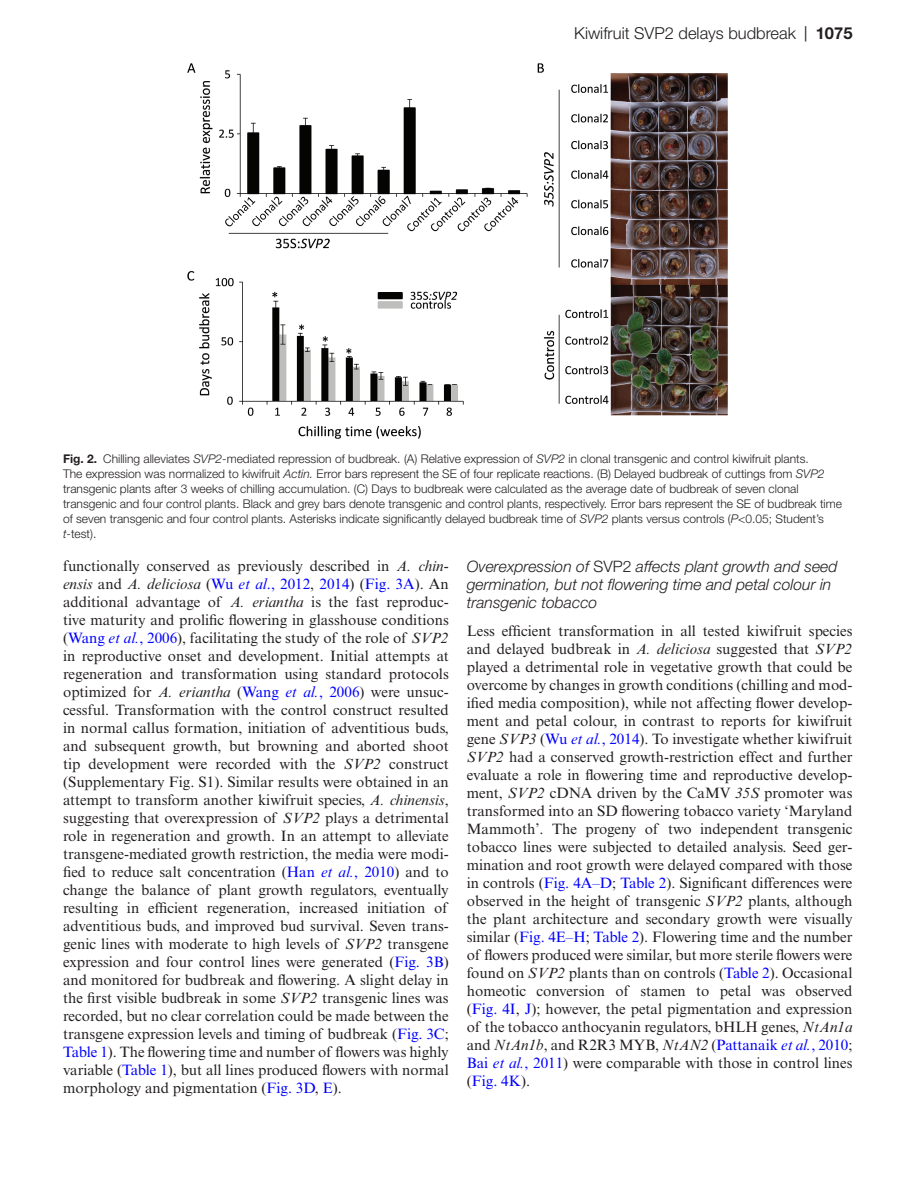
<style>
.page{position:relative;width:919px;height:1187px;background:#fff}
.page>*{position:absolute;margin:0;border:0;box-sizing:border-box;transform-origin:0 0}
.t1{font:300 16.5px "Helvetica Neue LT Std";color:#231f20}
.t2{font:italic 300 15.75px/18px "Helvetica Neue LT Std";color:#231f20}
.t3{font:15px/18px "Times New Roman MT Std";color:#231f20;text-align:justify}
.t4{font:300 12px/15px "Helvetica Neue LT Std";color:#231f20}
.s1{font-family:"Times New Roman MT Std";font-weight:400}
.s2{font-weight:700}
.s3{font-style:italic}
.s4{color:#00f}
.s5{font-style:italic;color:#00f}
.s6{font-style:normal}
</style>
<div class="page">
<img style="left:188px;top:63px;width:540px;height:375px">
<p class="t1" style="left:574px;top:23px;width:280px">Kiwifruit SVP2 delays budbreak <span class="s1">|</span> <span class="s2">1075</span></p>
<p class="t4" style="left:63px;top:450px;width:780px"><span class="s2">Fig. 2.</span> Chilling alleviates <span class="s3">SVP2</span>-mediated repression of budbreak. (A) Relative expression of <span class="s3">SVP2</span> in clonal transgenic and control kiwifruit plants.<br>The expression was normalized to kiwifruit <span class="s3">Actin.</span> Error bars represent the SE of four replicate reactions. (B) Delayed budbreak of cuttings from <span class="s3">SVP2 </span>transgenic plants after 3 weeks of chilling accumulation. (C) Days to budbreak were calculated as the average date of budbreak of seven clonal transgenic and four control plants. Black and grey bars denote transgenic and control plants, respectively. Error bars represent the SE of budbreak time of seven transgenic and four control plants. Asterisks indicate significantly delayed budbreak time of <span class="s3">SVP2</span> plants versus controls (<span class="s3">P</span>&lt;0.05; Student’s <span class="s3">t</span>-test).</p>
<p class="t3" style="left:63px;top:557px;width:387px">functionally conserved as previously described in <span class="s3">A. chin&shy;ensis</span> and <span class="s3">A. deliciosa</span> (<span class="s4">Wu</span> <span class="s5">et al</span><span class="s4">., 2012</span>, <span class="s4">2014</span>) (<span class="s4">Fig. 3A</span>). An additional advantage of <span class="s3">A. eriantha</span> is the fast reproduc&shy;tive maturity and prolific flowering in glasshouse conditions (<span class="s4">Wang</span> <span class="s5">et al.</span><span class="s4">, 2006</span>), facilitating the study of the role of <span class="s3">SVP2 </span>in reproductive onset and development. Initial attempts at regeneration and transformation using standard protocols optimized for <span class="s3">A. eriantha</span> (<span class="s4">Wang</span> <span class="s5">et al.</span><span class="s4">, 2006</span>) were unsuc&shy;cessful. Transformation with the control construct resulted in normal callus formation, initiation of adventitious buds, and subsequent growth, but browning and aborted shoot tip development were recorded with the <span class="s3">SVP2</span> construct (Supplementary Fig. S1). Similar results were obtained in an attempt to transform another kiwifruit species, <span class="s3">A. chinensis</span>, suggesting that overexpression of <span class="s3">SVP2</span> plays a detrimental role in regeneration and growth. In an attempt to alleviate transgene-mediated growth restriction, the media were modi&shy;fied to reduce salt concentration (<span class="s4">Han</span> <span class="s5">et al.</span><span class="s4">, 2010</span>) and to change the balance of plant growth regulators, eventually resulting in efficient regeneration, increased initiation of adventitious buds, and improved bud survival. Seven trans&shy;genic lines with moderate to high levels of <span class="s3">SVP2</span> transgene expression and four control lines were generated (<span class="s4">Fig. 3B</span>) and monitored for budbreak and flowering. A slight delay in the first visible budbreak in some <span class="s3">SVP2</span> transgenic lines was recorded, but no clear correlation could be made between the transgene expression levels and timing of budbreak (<span class="s4">Fig. 3C</span>; <span class="s4">Table 1</span>). The flowering time and number of flowers was highly variable (<span class="s4">Table 1</span>), but all lines produced flowers with normal morphology and pigmentation (<span class="s4">Fig. 3D</span>, <span class="s4">E</span>).</p>
<p class="t2" style="left:466px;top:556px;width:372px">Overexpression of <span class="s6">SVP2</span> affects plant growth and seed germination, but not flowering time and petal colour in transgenic tobacco</p>
<p class="t3" style="left:466px;top:622px;width:387px">Less efficient transformation in all tested kiwifruit species and delayed budbreak in <span class="s3">A. deliciosa</span> suggested that <span class="s3">SVP2 </span>played a detrimental role in vegetative growth that could be overcome by changes in growth conditions (chilling and mod&shy;ified media composition), while not affecting flower develop&shy;ment and petal colour, in contrast to reports for kiwifruit gene <span class="s3">SVP3</span> (<span class="s4">Wu</span> <span class="s5">et al.</span><span class="s4">, 2014</span>). To investigate whether kiwifruit <span class="s3">SVP2</span> had a conserved growth-restriction effect and further evaluate a role in flowering time and reproductive develop&shy;ment, <span class="s3">SVP2</span> cDNA driven by the CaMV <span class="s3">35S</span> promoter was transformed into an SD flowering tobacco variety ‘Maryland Mammoth’. The progeny of two independent transgenic tobacco lines were subjected to detailed analysis. Seed ger&shy;mination and root growth were delayed compared with those in controls (<span class="s4">Fig. 4A–D</span>; <span class="s4">Table 2</span>). Significant differences were observed in the height of transgenic <span class="s3">SVP2</span> plants, although the plant architecture and secondary growth were visually similar (<span class="s4">Fig. 4E–H</span>; <span class="s4">Table 2</span>). Flowering time and the number of flowers produced were similar, but more sterile flowers were found on <span class="s3">SVP2</span> plants than on controls (<span class="s4">Table 2</span>). Occasional homeotic conversion of stamen to petal was observed (<span class="s4">Fig. 4I</span>, <span class="s4">J</span>); however, the petal pigmentation and expression of the tobacco anthocyanin regulators, bHLH genes, <span class="s3">NtAn1a </span>and <span class="s3">NtAn1b</span>, and R2R3 MYB, <span class="s3">NtAN2</span> (<span class="s4">Pattanaik</span> <span class="s5">et al.</span><span class="s4">, 2010</span>; <span class="s4">Bai</span> <span class="s5">et al.</span><span class="s4">, 2011</span>) were comparable with those in control lines (<span class="s4">Fig. 4K</span>).</p>
</div>
